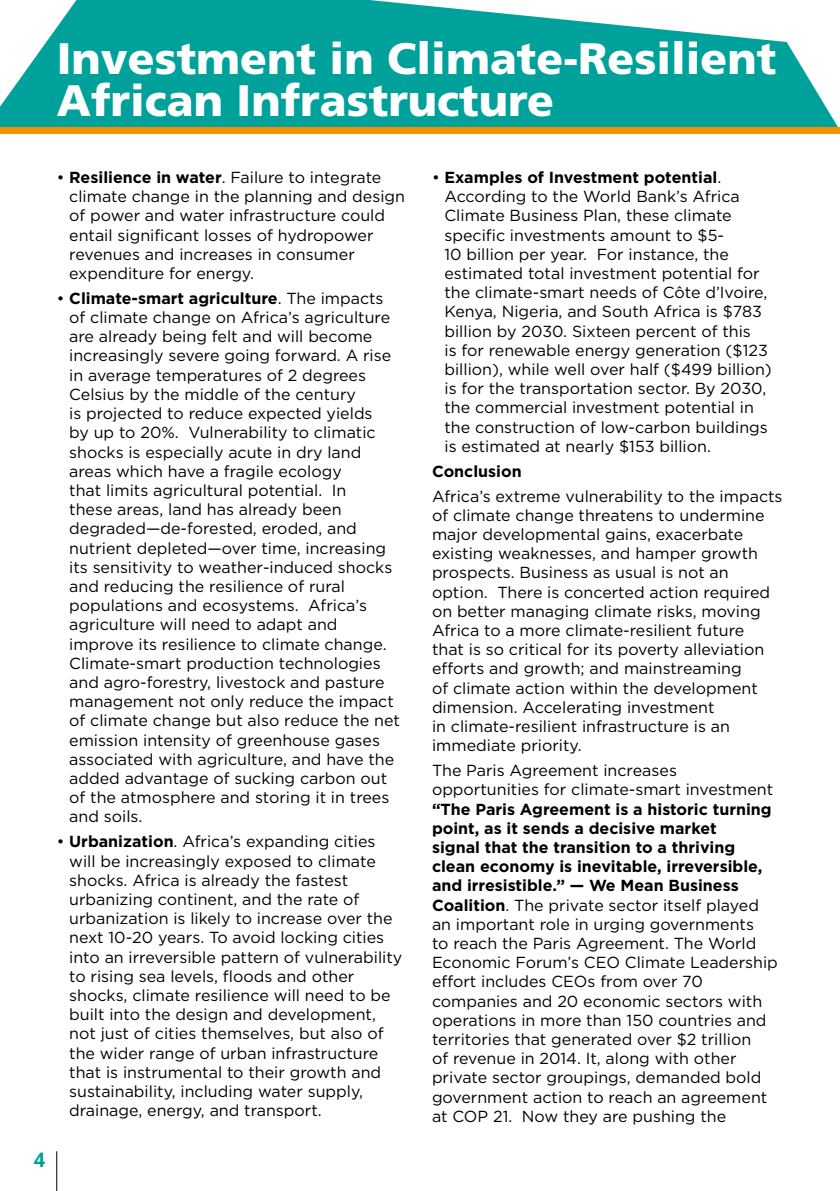
<style>
.page{position:relative;width:840px;height:1191px;background:#fff}
.page>*{position:absolute;margin:0;border:0;box-sizing:border-box;transform-origin:0 0}
.t1{font:900 44px/42px "Frutiger LT Std";color:#fff}
.t2{font:700 20px "Open Sans";color:#00a19a}
.t3{font:16px/19.2px "Gotham";color:#000}
.t4{font:700 16px "Gotham";color:#000}
.s1{font-weight:700}
</style>
<div class="page">
<hr style="left:56px;top:1151px;width:1px;height:40px;background:#000">
<svg style="left:0;top:0;width:839px;height:127px;fill:#00a19a"></svg>
<div style="left:0;top:127px;width:839px;height:7px;background:#f39200"></div>
<h1 class="t1" style="left:57px;top:38px;width:720px">Investment in Climate-Resilient<br>African Infrastructure</h1>
<p class="t3" style="left:69px;top:167px;width:337px;text-indent:-12px">• <span class="s1">Resilience in water</span>. Failure to integrate climate change in the planning and design of power and water infrastructure could entail significant losses of hydropower revenues and increases in consumer expenditure for energy.</p>
<p class="t3" style="left:69px;top:288px;width:332px;text-indent:-12px">• <span class="s1">Climate-smart agriculture</span>. The impacts of climate change on Africa’s agriculture are already being felt and will become increasingly severe going forward. A rise in average temperatures of 2 degrees Celsius by the middle of the century<br>is projected to reduce expected yields<br>by up to 20%. Vulnerability to climatic shocks is especially acute in dry land areas which have a fragile ecology<br>that limits agricultural potential. In<br>these areas, land has already been degraded—de-forested, eroded, and nutrient depleted—over time, increasing its sensitivity to weather-induced shocks and reducing the resilience of rural populations and ecosystems. Africa’s agriculture will need to adapt and improve its resilience to climate change.<br>Climate-smart production technologies and agro-forestry, livestock and pasture management not only reduce the impact of climate change but also reduce the net emission intensity of greenhouse gases associated with agriculture, and have the added advantage of sucking carbon out of the atmosphere and storing it in trees and soils.</p>
<p class="t3" style="left:69px;top:831px;width:334px;text-indent:-12px">• <span class="s1">Urbanization</span>. Africa’s expanding cities will be increasingly exposed to climate shocks. Africa is already the fastest urbanizing continent, and the rate of urbanization is likely to increase over the next 10-20 years. To avoid locking cities into an irreversible pattern of vulnerability to rising sea levels, floods and other shocks, climate resilience will need to be built into the design and development, not just of cities themselves, but also of the wider range of urban infrastructure that is instrumental to their growth and sustainability, including water supply, drainage, energy, and transport.</p>
<p class="t2" style="left:34px;top:1145px;width:13px">4</p>
<p class="t3" style="left:444px;top:167px;width:329px;text-indent:-12px">• <span class="s1">Examples of Investment potential</span>.<br>According to the World Bank’s Africa Climate Business Plan, these climate specific investments amount to $5-<br>10 billion per year. For instance, the estimated total investment potential for the climate-smart needs of Côte d’Ivoire, Kenya, Nigeria, and South Africa is $783 billion by 2030. Sixteen percent of this<br>is for renewable energy generation ($123 billion), while well over half ($499 billion) is for the transportation sector. By 2030, the commercial investment potential in the construction of low-carbon buildings is estimated at nearly $153 billion.</p>
<p class="t4" style="left:432px;top:460px;width:91px">Conclusion</p>
<p class="t3" style="left:432px;top:486px;width:352px">Africa’s extreme vulnerability to the impacts of climate change threatens to undermine major developmental gains, exacerbate existing weaknesses, and hamper growth prospects. Business as usual is not an option. There is concerted action required on better managing climate risks, moving Africa to a more climate-resilient future<br>that is so critical for its poverty alleviation efforts and growth; and mainstreaming<br>of climate action within the development dimension. Accelerating investment<br>in climate-resilient infrastructure is an immediate priority.</p>
<p class="t3" style="left:432px;top:760px;width:342px">The Paris Agreement increases opportunities for climate-smart investment</p>
<p class="t3" style="left:432px;top:799px;width:347px"><span class="s1">“The Paris Agreement is a historic turning point, as it sends a decisive market<br>signal that the transition to a thriving clean economy is inevitable, irreversible, and irresistible.” — We Mean Business Coalition</span>. The private sector itself played an important role in urging governments<br>to reach the Paris Agreement. The World Economic Forum’s CEO Climate Leadership effort includes CEOs from over 70 companies and 20 economic sectors with operations in more than 150 countries and territories that generated over $2 trillion<br>of revenue in 2014. It, along with other private sector groupings, demanded bold government action to reach an agreement at COP 21. Now they are pushing the</p>
</div>
